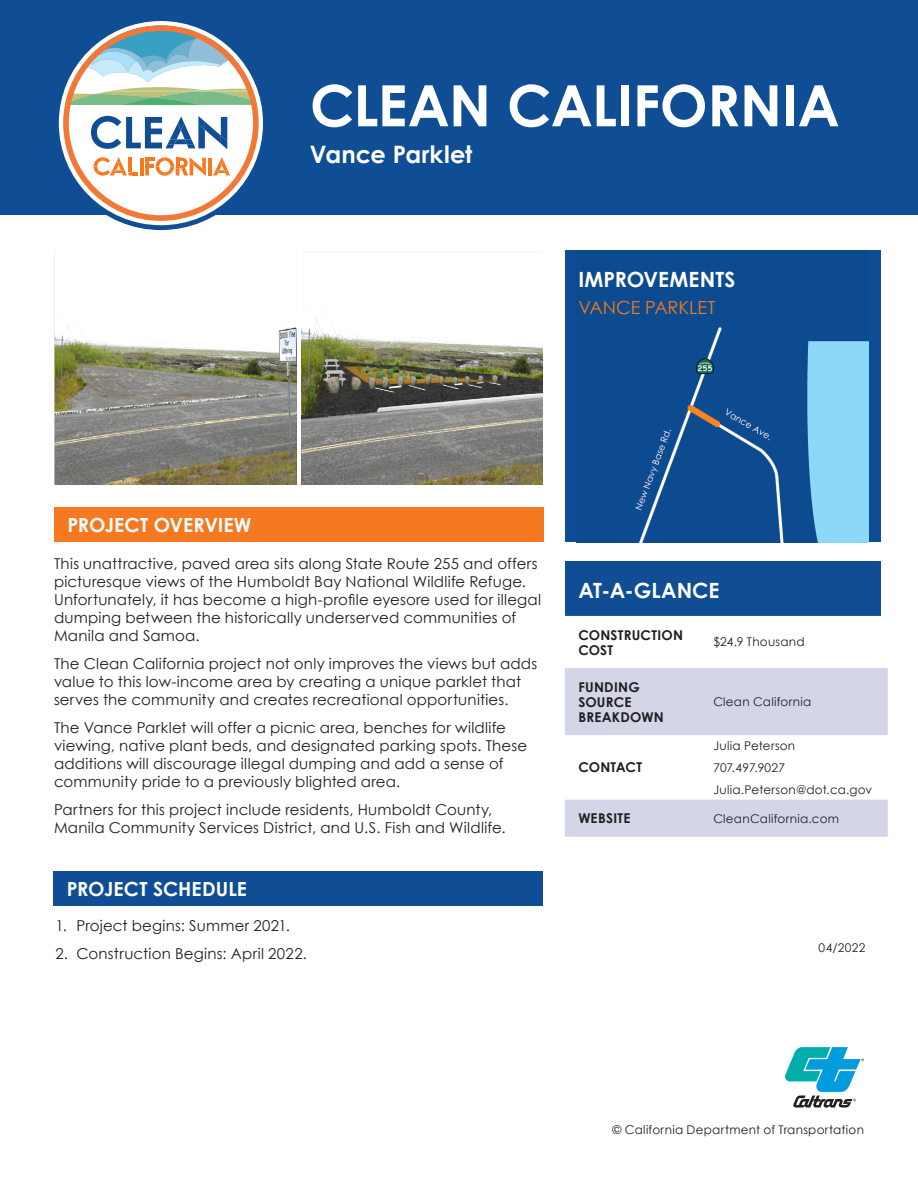
<style>
.page{position:relative;width:918px;height:1188px;background:#fff}
.page>*{position:absolute;margin:0;border:0;box-sizing:border-box;transform-origin:0 0}
.t1{font:700 57px "Century Gothic";letter-spacing:-.01em;color:#fff}
.t2{font:700 24px "Century Gothic";letter-spacing:.005em;color:#fff}
.t3{font:700 21px "Century Gothic";color:#fff}
.t4{font:700 19.5px "Century Gothic";color:#fff}
.t5{font:18px "Century Gothic";color:#f47921}
.t6{font:15px/18px "Century Gothic";letter-spacing:.015em;color:#211e1f}
.t7{font:700 13.5px/15px "Century Gothic";letter-spacing:.015em;color:#211e1f}
.t8{font:12px/21.8px "Century Gothic";letter-spacing:.025em;color:#211e1f}
</style>
<div class="page">
<div style="left:53px;top:871px;width:490px;height:34px;background:#0f4d95"></div>
<div style="left:54px;top:508px;width:490px;height:34px;background:#f47921"></div>
<div style="left:0;top:0;width:918px;height:215px;background:#0f4d95"></div>
<div style="left:565px;top:251px;width:315px;height:291px;background:#0f4d95"></div>
<img style="left:635px;top:327px;width:233px;height:215px">
<svg style="left:56px;top:19px;width:209px;height:209px;fill:#fff"></svg>
<div style="left:54px;top:16px;width:214px;height:214px;border:5px solid #0f4d95;border-radius:50%"></div>
<div style="left:63px;top:25px;width:196px;height:196px;background:#fff;border-radius:50%"></div>
<svg style="left:65px;top:25px;width:192px;height:80px"></svg>
<div style="left:63px;top:25px;width:196px;height:196px;border:6px solid #f37736;border-radius:50%"></div>
<hr style="left:140px;top:158px;width:3px;height:17px;background:#f47921">
<hr style="left:208px;top:158px;width:4px;height:17px;background:#f47921">
<svg style="left:94px;top:157px;width:44px;height:19px"></svg>
<svg style="left:213px;top:157px;width:17px;height:18px"></svg>
<svg style="left:145px;top:157px;width:61px;height:19px"></svg>
<svg style="left:91px;top:116px;width:136px;height:33px"></svg>
<div style="left:565px;top:562px;width:315px;height:54px;background:#0f4d95"></div>
<svg style="left:565px;top:799px;width:323px;height:1px"></svg>
<div style="left:565px;top:668px;width:323px;height:67px;background:#d4d6e8"></div>
<div style="left:565px;top:800px;width:323px;height:37px;background:#d4d6e8"></div>
<svg style="left:785px;top:1047px;width:79px;height:61px"></svg>
<img style="left:55px;top:326px;width:241px;height:158px">
<img style="left:301px;top:318px;width:242px;height:166px">
<h1 class="t1" style="left:310px;top:62px;width:531px">CLEAN CALIFORNIA</h1>
<h2 class="t2" style="left:310px;top:136px;width:164px">Vance Parklet</h2>
<h3 class="t3" style="left:578px;top:264px;width:159px">IMPROVEMENTS</h3>
<p class="t5" style="left:578px;top:294px;width:139px">VANCE PARKLET</p>
<h3 class="t4" style="left:68px;top:510px;width:186px">PROJECT OVERVIEW</h3>
<p class="t6" style="left:54px;top:555px;width:489px">This unattractive, paved area sits along State Route 255 and offers picturesque views of the Humboldt Bay National Wildlife Refuge.<br>Unfortunately, it has become a high-profile eyesore used for illegal dumping between the historically underserved communities of Manila and Samoa.</p>
<p class="t6" style="left:54px;top:654px;width:485px">The Clean California project not only improves the views but adds value to this low-income area by creating a unique parklet that serves the community and creates recreational opportunities.</p>
<p class="t6" style="left:54px;top:718px;width:475px">The Vance Parklet will offer a picnic area, benches for wildlife viewing, native plant beds, and designated parking spots. These additions will discourage illegal dumping and add a sense of community pride to a previously blighted area.</p>
<p class="t6" style="left:54px;top:800px;width:453px">Partners for this project include residents, Humboldt County,<br>Manila Community Services District, and U.S. Fish and Wildlife.</p>
<h3 class="t4" style="left:67px;top:874px;width:182px">PROJECT SCHEDULE</h3>
<p class="t6" style="left:55px;top:916px;width:236px">1. Project begins: Summer 2021.</p>
<p class="t6" style="left:55px;top:944px;width:253px">2. Construction Begins: April 2022.</p>
<h3 class="t3" style="left:578px;top:574px;width:143px">AT-A-GLANCE</h3>
<p class="t7" style="left:578px;top:627px;width:106px">CONSTRUCTION<br>COST</p>
<p class="t8" style="left:713px;top:631px;width:93px">$24.9 Thousand</p>
<p class="t7" style="left:578px;top:679px;width:87px">FUNDING<br>SOURCE<br>BREAKDOWN</p>
<p class="t8" style="left:713px;top:691px;width:100px">Clean California</p>
<p class="t7" style="left:578px;top:759px;width:65px">CONTACT</p>
<p class="t8" style="left:713px;top:735px;width:160px">Julia Peterson<br>707.497.9027<br>Julia.Peterson@dot.ca.gov</p>
<p class="t7" style="left:578px;top:810px;width:54px">WEBSITE</p>
<p class="t8" style="left:713px;top:807px;width:127px">CleanCalifornia.com</p>
<p class="t8" style="left:819px;top:937px;width:48px">04/2022</p>
<p class="t8" style="left:613px;top:1119px;width:253px">© California Department of Transportation</p>
</div>
